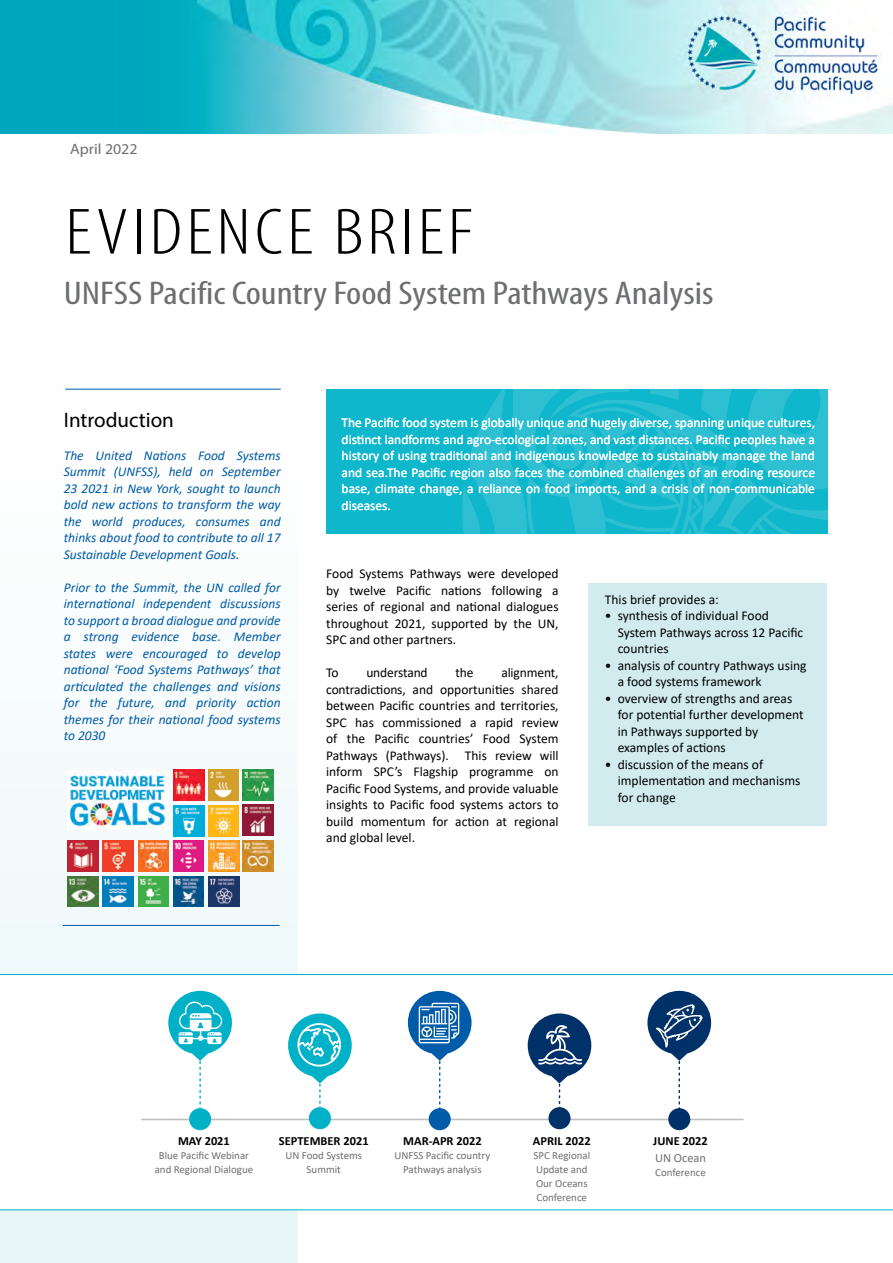
<style>
.page{position:relative;width:893px;height:1263px;background:#fff}
.page>*{position:absolute;margin:0;border:0;box-sizing:border-box;transform-origin:0 0}
.t1{font:300 condensed 66px "Myriad Pro";letter-spacing:.05em;color:#000;scale:1.2 1}
.t2{font:condensed 33px "Myriad Pro";color:#6d6e71;scale:1.2 1}
.t3{font:21px "Myriad Pro";color:#000}
.t4{font:15px "Myriad Pro";color:#6d6e71;scale:1.06 1}
.t5{font:13.5px/16.5px "Calibri";color:#000}
.t6{font:italic 13.5px/16.5px "Calibri";color:#005ba8;text-align:justify}
.t7{font:13.5px/16.5px "Calibri";color:#fff;text-align:justify}
.t8{font:700 12.45px "Calibri";color:#000}
.t9{font:12.45px "Calibri";color:#6d6e71}
.t10{font:10.95px/14px "Calibri";color:#6d6e71;text-align:center}
</style>
<div class="page">
<div style="left:326px;top:389px;width:502px;height:145px;background:#0fb7cc"></div>
<img style="left:463px;top:389px;width:365px;height:145px">
<svg style="left:0;top:388px;width:298px;height:875px"></svg>
<svg style="left:0;top:974px;width:893px;height:236px"></svg>
<img style="left:0;top:0;width:893px;height:133px">
<hr style="left:65px;top:389px;width:216px;height:1px;background:#005ba8">
<hr style="left:63px;top:925px;width:217px;height:1px;background:#005ba8">
<hr style="left:142px;top:1119px;width:601px;height:1px;background:#bcbec0">
<div style="left:189px;top:1108px;width:22px;height:22px;background:#00b1c7;border-radius:50%"></div>
<div style="left:309px;top:1107px;width:22px;height:22px;background:#00b1c7;border-radius:50%"></div>
<div style="left:429px;top:1108px;width:22px;height:22px;background:#005ba8;border-radius:50%"></div>
<div style="left:548px;top:1107px;width:22px;height:22px;background:#003168;border-radius:50%"></div>
<div style="left:668px;top:1108px;width:22px;height:22px;background:#003168;border-radius:50%"></div>
<svg style="left:288px;top:1013px;width:64px;height:108px"></svg>
<svg style="left:408px;top:991px;width:64px;height:125px"></svg>
<svg style="left:168px;top:991px;width:64px;height:125px"></svg>
<svg style="left:528px;top:1013px;width:63px;height:108px"></svg>
<svg style="left:647px;top:991px;width:64px;height:125px"></svg>
<img style="left:68px;top:770px;width:101px;height:61px">
<img style="left:173px;top:770px;width:31px;height:31px">
<img style="left:208px;top:770px;width:31px;height:31px">
<img style="left:242px;top:770px;width:31px;height:31px">
<img style="left:68px;top:841px;width:30px;height:31px">
<img style="left:103px;top:841px;width:31px;height:31px">
<img style="left:173px;top:805px;width:31px;height:31px">
<img style="left:208px;top:805px;width:31px;height:31px">
<img style="left:242px;top:804px;width:31px;height:31px">
<img style="left:138px;top:841px;width:31px;height:31px">
<img style="left:173px;top:841px;width:31px;height:31px">
<img style="left:208px;top:841px;width:31px;height:31px">
<img style="left:242px;top:841px;width:31px;height:31px">
<img style="left:68px;top:876px;width:30px;height:31px">
<img style="left:103px;top:876px;width:31px;height:31px">
<img style="left:138px;top:876px;width:31px;height:31px">
<img style="left:173px;top:876px;width:31px;height:31px">
<img style="left:208px;top:876px;width:31px;height:31px">
<div style="left:588px;top:583px;width:238px;height:28px;background:#d2ebef"></div>
<div style="left:588px;top:599px;width:238px;height:62px;background:#d2ebef"></div>
<div style="left:588px;top:649px;width:238px;height:45px;background:#d2ebef"></div>
<div style="left:588px;top:682px;width:238px;height:78px;background:#d2ebef"></div>
<div style="left:588px;top:748px;width:238px;height:61px;background:#d2ebef"></div>
<div style="left:588px;top:797px;width:238px;height:29px;background:#d2ebef"></div>
<p class="t4" style="left:70px;top:139px;width:65px">April 2022</p>
<h1 class="t1" style="left:65px;top:193px;width:341px">EVIDENCE BRIEF</h1>
<h2 class="t2" style="left:64px;top:273px;width:543px">UNFSS Pacific Country Food System Pathways Analysis</h2>
<h3 class="t3" style="left:64px;top:407px;width:112px">Introduction</h3>
<p class="t6" style="left:64px;top:446px;width:218px">The United Nations Food Systems Summit (UNFSS), held on September 23 2021 in New York, sought to launch bold new actions to transform the way the world produces, consumes and thinks about food to contribute to all 17<br>Sustainable Development Goals.</p>
<p class="t6" style="left:64px;top:578px;width:218px">Prior to the Summit, the UN called for international independent discussions to support a broad dialogue and provide a strong evidence base. Member states were encouraged to develop national ‘Food Systems Pathways’ that articulated the challenges and visions for the future, and priority action themes for their national food systems to 2030</p>
<p class="t7" style="left:342px;top:414px;width:475px">The Pacific food system is globally unique and hugely diverse, spanning unique cultures, distinct landforms and agro-ecological zones, and vast distances. Pacific peoples have a history of using traditional and indigenous knowledge to sustainably manage the land and sea.The Pacific region also faces the combined challenges of an eroding resource base, climate change, a reliance on food imports, and a crisis of non-communicable diseases.</p>
<p class="t5" style="left:326px;top:565px;width:234px;text-align:justify">Food Systems Pathways were developed by twelve Pacific nations following a series of regional and national dialogues throughout 2021, supported by the UN, SPC and other partners.</p>
<p class="t5" style="left:326px;top:664px;width:14px">To</p>
<p class="t5" style="left:366px;top:664px;width:63px">understand</p>
<p class="t5" style="left:455px;top:664px;width:20px">the</p>
<p class="t5" style="left:326px;top:664px;width:234px;text-align:justify;text-indent:175px">alignment, contradictions, and opportunities shared between Pacific countries and territories, SPC has commissioned a rapid review of the Pacific countries’ Food System Pathways (Pathways). This review will inform SPC’s Flagship programme on Pacific Food Systems, and provide valuable insights to Pacific food systems actors to build momentum for action at regional and global level.</p>
<p class="t5" style="left:605px;top:591px;width:115px">This brief provides a:</p>
<p class="t5" style="left:618px;top:607px;width:187px;text-indent:-13px">• synthesis of individual Food<br>System Pathways across 12 Pacific countries</p>
<p class="t5" style="left:618px;top:657px;width:190px;text-indent:-13px">• analysis of country Pathways using a food systems framework</p>
<p class="t5" style="left:618px;top:690px;width:187px;text-indent:-13px">• overview of strengths and areas for potential further development in Pathways supported by examples of actions</p>
<p class="t5" style="left:618px;top:755px;width:184px;text-indent:-13px">• discussion of the means of implementation and mechanisms for change</p>
<p class="t8" style="left:178px;top:1132px;width:53px">MAY 2021</p>
<p class="t10" style="left:155px;top:1148px;width:100px">Blue Pacific Webinar and Regional Dialogue</p>
<p class="t8" style="left:279px;top:1132px;width:91px">SEPTEMBER 2021</p>
<p class="t10" style="left:285px;top:1148px;width:78px">UN Food Systems<br>Summit</p>
<p class="t8" style="left:403px;top:1132px;width:80px">MAR-APR 2022</p>
<p class="t10" style="left:395px;top:1148px;width:97px">UNFSS Pacific country<br>Pathways analysis</p>
<p class="t8" style="left:533px;top:1132px;width:59px">APRIL 2022</p>
<p class="t10" style="left:533px;top:1148px;width:58px;text-align:left">SPC Regional<br>Update and<br>Our Oceans<br>Conference</p>
<p class="t8" style="left:653px;top:1132px;width:56px">JUNE 2022</p>
<p class="t9" style="left:655px;top:1149px;width:53px">UN Ocean</p>
<p class="t10" style="left:655px;top:1165px;width:52px">Conference</p>
</div>
